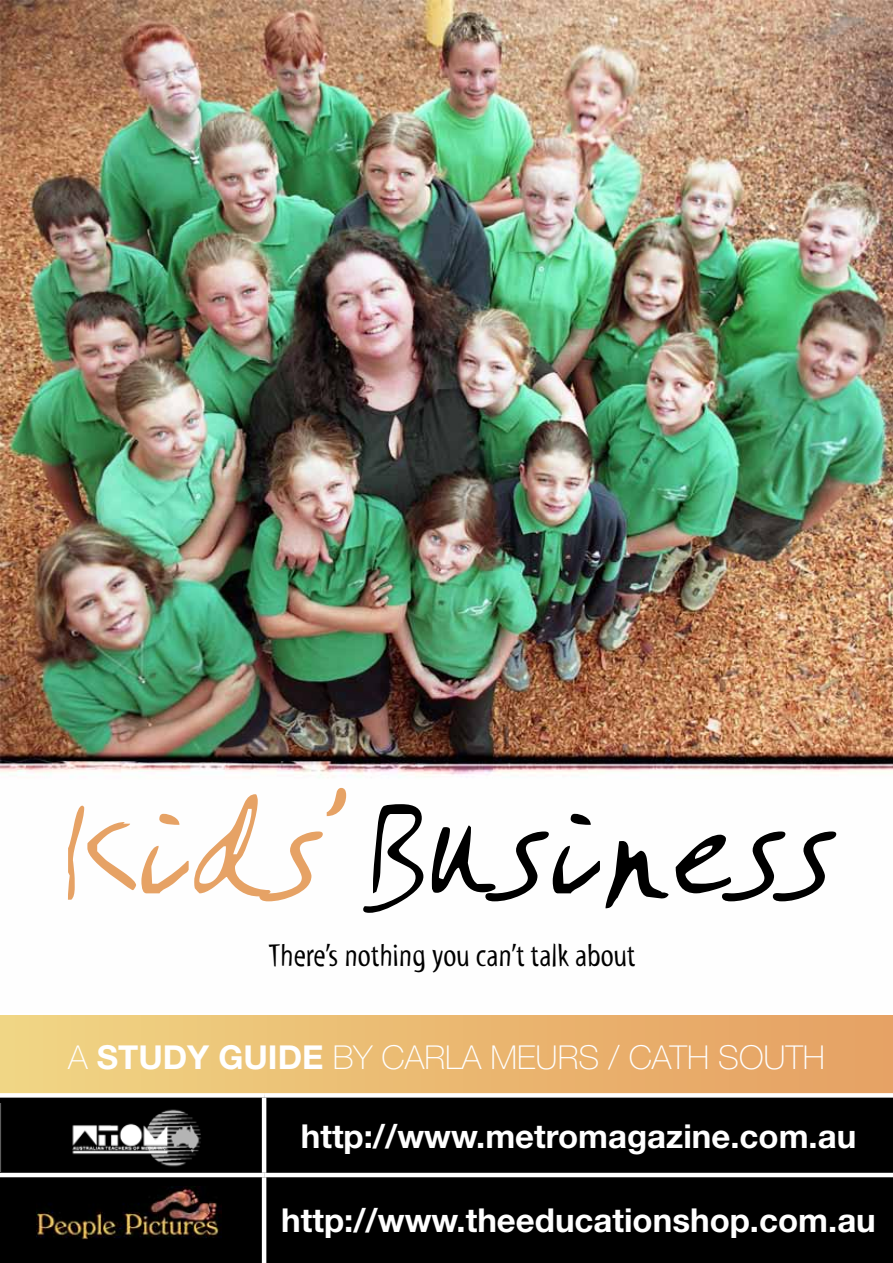
<style>
.page{position:relative;width:893px;height:1263px;background:#fff}
.page>*{position:absolute;margin:0;border:0;box-sizing:border-box;transform-origin:0 0}
.t1{font:150.9px "Amano";color:#000}
.t2{font:700 33px "Helvetica Neue";color:#fff}
.t3{font:100 33px "Helvetica Neue";color:#fff}
.t4{font:32.25px "Myriad Std Tilt";color:#000}
.s1{color:#e6a265}
.s2{font-weight:700}
</style>
<div class="page">
<div style="left:0;top:1016px;width:893px;height:79px;background:linear-gradient(to right,#f0d583,#e59f62)"></div>
<div style="left:0;top:1097px;width:893px;height:166px;background:#000"></div>
<svg style="left:0;top:1093px;width:264px;height:2px"></svg>
<svg style="left:264px;top:1093px;width:629px;height:4px"></svg>
<hr style="left:262px;top:1097px;width:4px;height:76px;background:#fff">
<hr style="left:0;top:1173px;width:264px;height:4px;background:#fff">
<hr style="left:264px;top:1173px;width:629px;height:4px;background:#fff">
<hr style="left:262px;top:1177px;width:4px;height:86px;background:#fff">
<img style="left:0;top:0;width:893px;height:778px">
<img style="left:0;top:1103px;width:258px;height:68px">
<img style="left:36px;top:1186px;width:186px;height:53px">
<h1 class="t1" style="left:60px;top:753px;width:774px"><span class="s1">Kids’</span>Business</h1>
<p class="t4" style="left:269px;top:938px;width:369px">There’s nothing you can’t talk about</p>
<p class="t3" style="left:68px;top:1038px;width:758px">A <span class="s2">STUDY GUIDE</span> BY CARLA MEURS / CATH SOUTH</p>
<p class="t2" style="left:301px;top:1116px;width:557px">http://www.metromagazine.com.au</p>
<p class="t2" style="left:281px;top:1200px;width:596px">http://www.theeducationshop.com.au</p>
</div>
